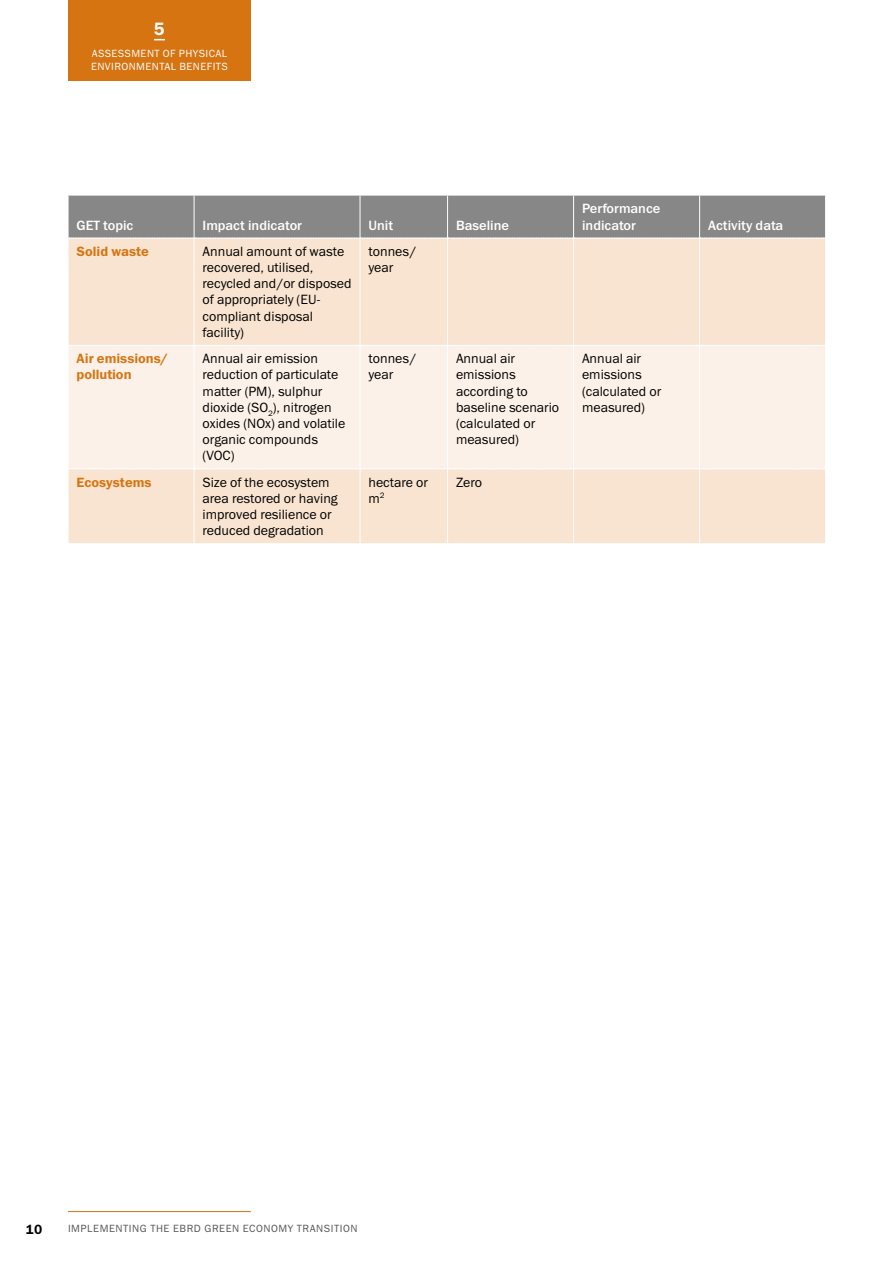
<style>
.page{position:relative;width:893px;height:1263px;background:#fff}
.page>*{position:absolute;margin:0;border:0;box-sizing:border-box;transform-origin:0 0}
.t1{font:18px "Franklin Gothic Demi ITC";color:#fff}
.t2{font:13.5px/16.2px "Franklin Gothic Book ITC";color:#000}
.t3{font:13.5px/16.2px "Franklin Gothic Medium ITC";color:#fff}
.t4{font:13.5px/16.2px "Franklin Gothic Demi ITC";color:#d67411}
.t5{font:13.5px "Franklin Gothic Demi ITC";color:#000}
.t6{font:10.5px "Franklin Gothic Book ITC";letter-spacing:.05em;color:#575756}
.t7{font:10.5px/13.5px "Franklin Gothic Book ITC";letter-spacing:.04em;color:#fff}
</style>
<div class="page">
<hr style="left:68px;top:1211px;width:183px;height:1px;background:#d67411">
<div style="left:68px;top:0;width:183px;height:81px;background:#d67411"></div>
<div style="left:69px;top:239px;width:756px;height:304px;background:#f8e4d0"></div>
<div style="left:69px;top:346px;width:756px;height:122px;background:#fcf1e8"></div>
<hr style="left:194px;top:238px;width:1px;height:107px;background:#fff">
<hr style="left:360px;top:238px;width:1px;height:107px;background:#fff">
<hr style="left:447px;top:238px;width:1px;height:107px;background:#fff">
<hr style="left:573px;top:238px;width:1px;height:107px;background:#fff">
<hr style="left:699px;top:238px;width:1px;height:107px;background:#fff">
<hr style="left:194px;top:346px;width:1px;height:122px;background:#fff">
<hr style="left:360px;top:346px;width:1px;height:122px;background:#fff">
<hr style="left:447px;top:346px;width:1px;height:122px;background:#fff">
<hr style="left:573px;top:346px;width:1px;height:122px;background:#fff">
<hr style="left:699px;top:346px;width:1px;height:122px;background:#fff">
<hr style="left:194px;top:469px;width:1px;height:74px;background:#fff">
<hr style="left:360px;top:469px;width:1px;height:74px;background:#fff">
<hr style="left:447px;top:469px;width:1px;height:74px;background:#fff">
<hr style="left:573px;top:469px;width:1px;height:74px;background:#fff">
<hr style="left:699px;top:469px;width:1px;height:74px;background:#fff">
<div style="left:68px;top:196px;width:758px;height:43px;background:#878787"></div>
<svg style="left:69px;top:345px;width:756px;height:1px"></svg>
<svg style="left:69px;top:468px;width:756px;height:1px"></svg>
<h1 class="t1" style="left:154px;top:18px;width:12px">5</h1>
<p class="t7" style="left:91px;top:46px;width:138px">ASSESSMENT OF PHYSICAL<br>ENVIRONMENTAL BENEFITS</p>
<p class="t3" style="left:77px;top:217px;width:58px">GET topic</p>
<p class="t3" style="left:203px;top:217px;width:101px">Impact indicator</p>
<p class="t3" style="left:369px;top:217px;width:26px">Unit</p>
<p class="t3" style="left:456px;top:217px;width:54px">Baseline</p>
<p class="t3" style="left:582px;top:201px;width:80px">Performance indicator</p>
<p class="t4" style="left:77px;top:243px;width:74px">Solid waste</p>
<p class="t2" style="left:203px;top:243px;width:150px">Annual amount of waste recovered, utilised, recycled and/or disposed of appropriately (EU&shy;compliant disposal facility)</p>
<p class="t2" style="left:369px;top:243px;width:49px">tonnes/ year</p>
<p class="t4" style="left:77px;top:351px;width:93px">Air emissions/ pollution</p>
<p class="t2" style="left:203px;top:350px;width:144px">Annual air emission reduction of particulate matter (PM), sulphur dioxide (SO<sub>2</sub>), nitrogen oxides (NOx) and volatile organic compounds (VOC)</p>
<p class="t2" style="left:368px;top:350px;width:49px">tonnes/ year</p>
<p class="t2" style="left:456px;top:350px;width:105px">Annual air emissions according to baseline scenario (calculated or measured)</p>
<p class="t2" style="left:582px;top:350px;width:81px">Annual air emissions (calculated or measured)</p>
<p class="t4" style="left:77px;top:474px;width:76px">Ecosystems</p>
<p class="t2" style="left:203px;top:474px;width:137px">Size of the ecosystem area restored or having improved resilience or reduced degradation</p>
<p class="t2" style="left:369px;top:474px;width:61px">hectare or m<sup>2</sup></p>
<p class="t2" style="left:456px;top:474px;width:28px">Zero</p>
<p class="t3" style="left:708px;top:217px;width:77px">Activity data</p>
<p class="t5" style="left:26px;top:1221px;width:18px">10</p>
<p class="t6" style="left:68px;top:1222px;width:291px">IMPLEMENTING THE EBRD GREEN ECONOMY TRANSITION</p>
</div>
